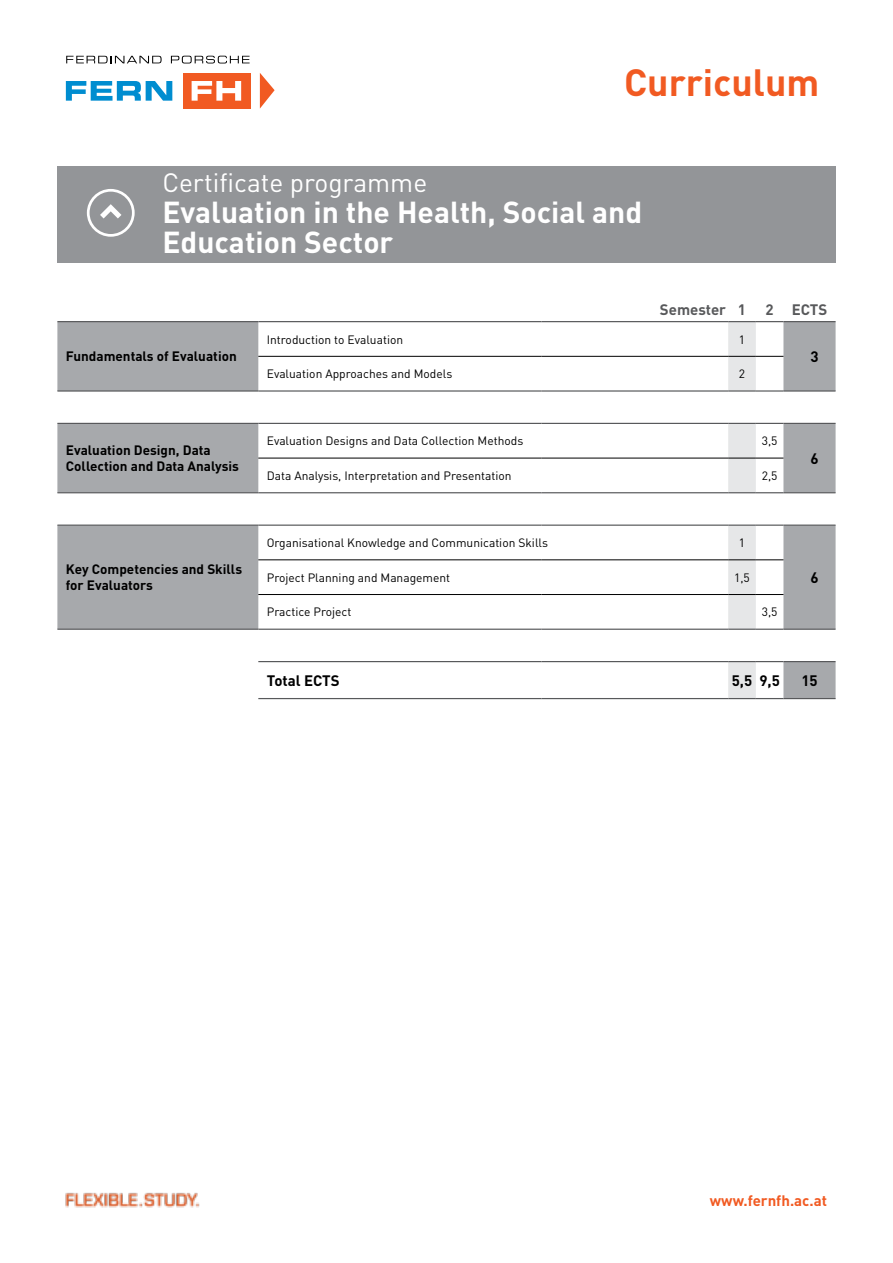
<style>
.page{position:relative;width:893px;height:1263px;background:#fff}
.page>*{position:absolute;margin:0;border:0;box-sizing:border-box;transform-origin:0 0}
.H1_-_Studienplan{font:700 37.5px "DINOT";color:#f15a22}
.H3_-_STG{font:700 30px "DINOT";color:#fff}
.H2_-_BA_MA{font:26.25px "DINOT";color:#fff}
.t1{font:700 15px "DINOT";color:#f15a22}
.P_-_Summe_ECTS__Text{font:700 15px "DINOT";letter-spacing:-.005em;color:#000}
.P_-_Semester{font:700 15px "DINOT";color:#58595b}
.P_-_Summe_ECTS__Zahl{font:700 15px "DINOT";color:#000}
.P_-_Zahlen_ECTS{font:700 15px "DINOT";color:#58595b}
.P_-_ECTS{font:700 15px "DINOT";color:#000}
.H4_-_Lehrinhalt{font:700 13.5px/16.2px "DINOT";color:#000}
.P_-_LVs{font:12px "DINOT";color:#000}
.P_-_Zahlen{font:12px "DINOT";color:#000}
</style>
<div class="page">
<svg style="left:57px;top:322px;width:779px;height:68px"></svg>
<svg style="left:57px;top:422px;width:779px;height:276px"></svg>
<hr style="left:258px;top:661px;width:284px;height:1px;background:#58595b">
<hr style="left:542px;top:661px;width:186px;height:1px;background:#58595b">
<hr style="left:783px;top:661px;width:53px;height:1px;background:#58595b">
<hr style="left:57px;top:321px;width:201px;height:1px;background:#58595b">
<hr style="left:258px;top:321px;width:284px;height:1px;background:#58595b">
<hr style="left:542px;top:321px;width:186px;height:1px;background:#58595b">
<hr style="left:783px;top:321px;width:53px;height:1px;background:#58595b">
<hr style="left:57px;top:629px;width:201px;height:1px;background:#58595b">
<hr style="left:783px;top:629px;width:53px;height:1px;background:#58595b">
<hr style="left:258px;top:629px;width:284px;height:1px;background:#58595b">
<hr style="left:542px;top:629px;width:186px;height:1px;background:#58595b">
<hr style="left:57px;top:390px;width:201px;height:2px;background:#58595b">
<hr style="left:258px;top:390px;width:284px;height:2px;background:#58595b">
<hr style="left:542px;top:390px;width:186px;height:2px;background:#58595b">
<hr style="left:783px;top:390px;width:53px;height:2px;background:#58595b">
<hr style="left:57px;top:423px;width:201px;height:1px;background:#58595b">
<hr style="left:258px;top:423px;width:284px;height:1px;background:#58595b">
<hr style="left:542px;top:423px;width:186px;height:1px;background:#58595b">
<hr style="left:783px;top:423px;width:53px;height:1px;background:#58595b">
<hr style="left:57px;top:492px;width:201px;height:1px;background:#58595b">
<hr style="left:258px;top:492px;width:284px;height:1px;background:#58595b">
<hr style="left:542px;top:492px;width:186px;height:1px;background:#58595b">
<hr style="left:783px;top:492px;width:53px;height:1px;background:#58595b">
<hr style="left:57px;top:524px;width:201px;height:2px;background:#58595b">
<hr style="left:258px;top:524px;width:284px;height:2px;background:#58595b">
<hr style="left:542px;top:524px;width:186px;height:2px;background:#58595b">
<hr style="left:783px;top:524px;width:53px;height:2px;background:#58595b">
<hr style="left:258px;top:698px;width:284px;height:1px;background:#58595b">
<hr style="left:542px;top:698px;width:186px;height:1px;background:#58595b">
<hr style="left:783px;top:698px;width:53px;height:1px;background:#58595b">
<hr style="left:258px;top:356px;width:284px;height:1px;background:#000">
<hr style="left:542px;top:356px;width:186px;height:1px;background:#000">
<hr style="left:258px;top:458px;width:284px;height:1px;background:#000">
<hr style="left:542px;top:458px;width:186px;height:1px;background:#000">
<hr style="left:258px;top:560px;width:284px;height:1px;background:#000">
<hr style="left:542px;top:560px;width:186px;height:1px;background:#000">
<hr style="left:258px;top:594px;width:284px;height:1px;background:#000">
<hr style="left:542px;top:594px;width:186px;height:1px;background:#000">
<svg style="left:728px;top:321px;width:55px;height:378px"></svg>
<svg style="left:260px;top:73px;width:15px;height:36px"></svg>
<svg style="left:66px;top:56px;width:96px;height:7px"></svg>
<svg style="left:171px;top:56px;width:79px;height:7px"></svg>
<svg style="left:66px;top:81px;width:106px;height:20px"></svg>
<div style="left:183px;top:73px;width:67px;height:35px;background:#f15a22"></div>
<svg style="left:192px;top:81px;width:49px;height:20px"></svg>
<div style="left:57px;top:167px;width:779px;height:96px;background:#939598"></div>
<svg style="left:87px;top:189px;width:48px;height:48px"></svg>
<div style="left:90px;top:192px;width:42px;height:42px;background:#939598;border-radius:50%"></div>
<svg style="left:100px;top:204px;width:21px;height:14px"></svg>
<img style="left:66px;top:1192px;width:134px;height:16px">
<h2 class="H2_-_BA_MA" style="left:162px;top:162px;width:266px">Certificate programme</h2>
<h1 class="H1_-_Studienplan" style="left:624px;top:53px;width:197px">Curriculum</h1>
<h3 class="H3_-_STG" style="left:162px;top:189px;width:481px">Evaluation in the Health, Social and</h3>
<h3 class="H3_-_STG" style="left:162px;top:219px;width:232px">Education Sector</h3>
<p class="P_-_Semester" style="left:660px;top:298px;width:68px">Semester</p>
<p class="P_-_Zahlen_ECTS" style="left:738px;top:298px;width:10px">1</p>
<p class="P_-_Zahlen_ECTS" style="left:766px;top:298px;width:10px">2</p>
<p class="P_-_Zahlen_ECTS" style="left:792px;top:298px;width:37px">ECTS</p>
<h4 class="H4_-_Lehrinhalt" style="left:66px;top:347px;width:172px">Fundamentals of Evaluation</h4>
<h4 class="H4_-_Lehrinhalt" style="left:66px;top:441px;width:175px">Evaluation Design, Data<br>Collection and Data Analysis</h4>
<h4 class="H4_-_Lehrinhalt" style="left:66px;top:560px;width:178px">Key Competencies and Skills for Evaluators</h4>
<p class="P_-_LVs" style="left:267px;top:330px;width:138px">Introduction to Evaluation</p>
<p class="P_-_Zahlen" style="left:739px;top:330px;width:8px">1</p>
<p class="P_-_LVs" style="left:267px;top:365px;width:187px">Evaluation Approaches and Models</p>
<p class="P_-_Zahlen" style="left:739px;top:365px;width:8px">2</p>
<p class="P_-_LVs" style="left:267px;top:432px;width:258px">Evaluation Designs and Data Collection Methods</p>
<p class="P_-_Zahlen" style="left:762px;top:432px;width:17px">3,5</p>
<p class="P_-_LVs" style="left:267px;top:466px;width:246px">Data Analysis, Interpretation and Presentation</p>
<p class="P_-_Zahlen" style="left:762px;top:466px;width:17px">2,5</p>
<p class="P_-_ECTS" style="left:810px;top:345px;width:10px">3</p>
<p class="P_-_ECTS" style="left:810px;top:447px;width:10px">6</p>
<p class="P_-_LVs" style="left:267px;top:534px;width:283px">Organisational Knowledge and Communication Skills</p>
<p class="P_-_Zahlen" style="left:739px;top:534px;width:8px">1</p>
<p class="P_-_LVs" style="left:267px;top:568px;width:185px">Project Planning and Management</p>
<p class="P_-_Zahlen" style="left:734px;top:568px;width:17px">1,5</p>
<p class="P_-_ECTS" style="left:810px;top:566px;width:10px">6</p>
<p class="P_-_LVs" style="left:267px;top:603px;width:86px">Practice Project</p>
<p class="P_-_Zahlen" style="left:762px;top:603px;width:17px">3,5</p>
<p class="P_-_Summe_ECTS__Text" style="left:267px;top:669px;width:74px">Total ECTS</p>
<p class="P_-_Summe_ECTS__Zahl" style="left:732px;top:669px;width:22px">5,5</p>
<p class="P_-_Summe_ECTS__Zahl" style="left:759px;top:669px;width:22px">9,5</p>
<p class="P_-_Summe_ECTS__Zahl" style="left:801px;top:669px;width:18px">15</p>
<p class="t1" style="left:710px;top:1188px;width:119px">www.fernfh.ac.at</p>
</div>
